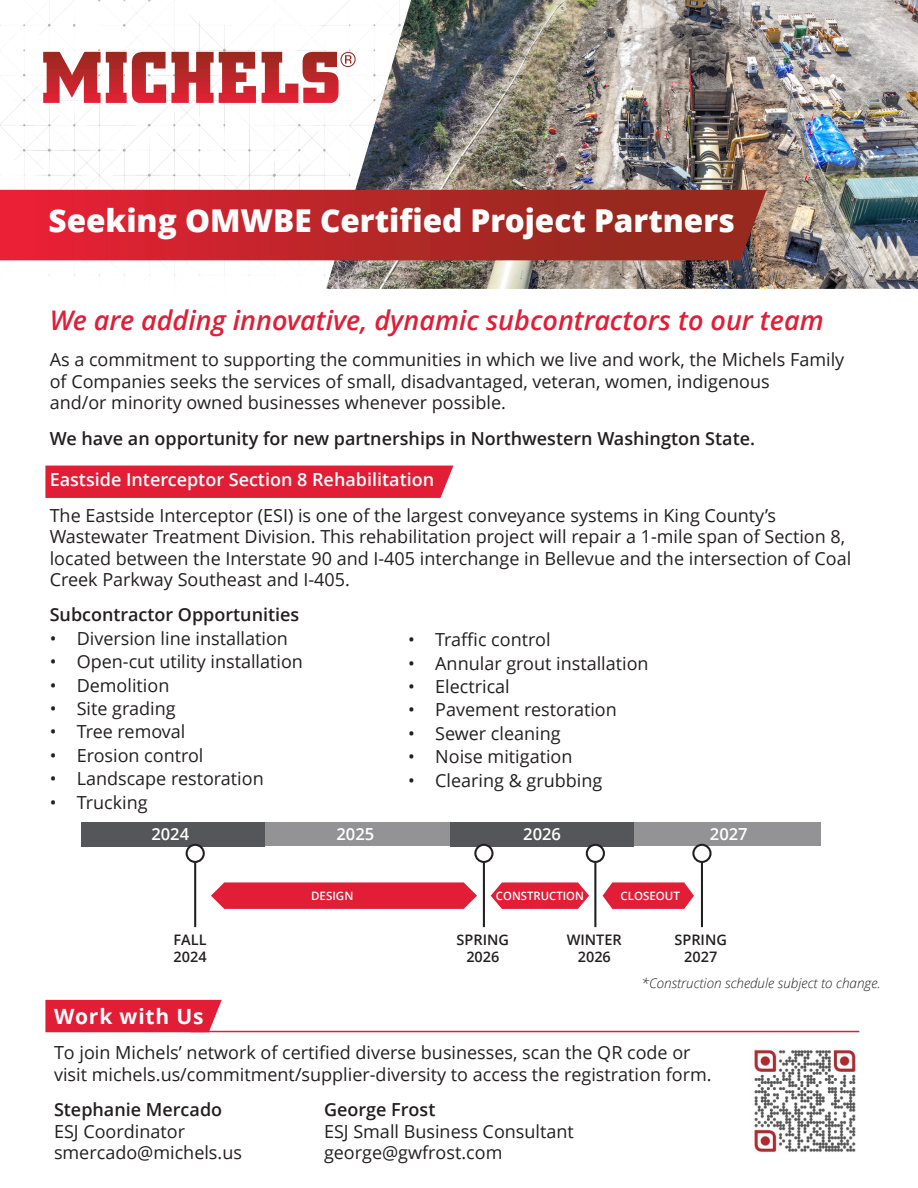
<style>
.page{position:relative;width:918px;height:1188px;background:#fff}
.page>*{position:absolute;margin:0;border:0;box-sizing:border-box;transform-origin:0 0}
.t1{font:800 31.5px "Open Sans";color:#fff}
.t2{font:italic 600 27px "Open Sans";color:#e11e36}
.t3{font:700 21px "Open Sans";letter-spacing:.04em;color:#fff}
.t4{font:18px/21.6px "Open Sans";color:#231f20}
.t5{font:600 18px "Open Sans";color:#231f20}
.t6{font:600 18px "Open Sans";color:#fff}
.t7{font:600 16.65px "Open Sans";color:#fff}
.t8{font:600 14.55px/16.6px "Open Sans";color:#231f20;text-align:center}
.t9{font:italic 300 13.5px "Open Sans";color:#231f20}
.t10{font:600 11.55px "Open Sans";color:#fff}
</style>
<div class="page">
<div style="left:45px;top:466px;width:408px;height:32px;background:#e11e36"></div>
<div style="left:45px;top:1000px;width:177px;height:32px;background:#e11e36"></div>
<img style="left:0;top:0;width:326px;height:276px">
<img style="left:326px;top:0;width:592px;height:289px">
<svg style="left:43px;top:52px;width:213px;height:51px"></svg>
<svg style="left:262px;top:52px;width:94px;height:51px"></svg>
<svg style="left:0;top:190px;width:767px;height:70px;background:#b82628"></svg>
<div style="left:82px;top:823px;width:739px;height:23px;background:#939396"></div>
<div style="left:82px;top:822px;width:183px;height:25px;background:#555659"></div>
<div style="left:186px;top:844px;width:19px;height:19px;border:2px solid #231f20;border-radius:50%"></div>
<hr style="left:194px;top:863px;width:2px;height:64px;background:#231f20">
<svg style="left:211px;top:882px;width:266px;height:27px;background:#e32d43"></svg>
<svg style="left:603px;top:882px;width:91px;height:27px;background:#e4394e"></svg>
<svg style="left:491px;top:882px;width:98px;height:27px;background:#e43a4f"></svg>
<img style="left:754px;top:1049px;width:102px;height:104px">
<hr style="left:190px;top:1031px;width:669px;height:1px;background:#e11e36">
<div style="left:450px;top:822px;width:184px;height:25px;background:#555659"></div>
<div style="left:474px;top:844px;width:20px;height:19px;border:2px solid #231f20;border-radius:50%"></div>
<hr style="left:483px;top:863px;width:2px;height:64px;background:#231f20">
<div style="left:586px;top:844px;width:19px;height:19px;border:2px solid #231f20;border-radius:50%"></div>
<hr style="left:594px;top:863px;width:2px;height:64px;background:#231f20">
<div style="left:692px;top:844px;width:20px;height:19px;border:2px solid #231f20;border-radius:50%"></div>
<hr style="left:701px;top:863px;width:2px;height:64px;background:#231f20">
<h1 class="t1" style="left:49px;top:196px;width:688px">Seeking OMWBE Certified Project Partners</h1>
<h2 class="t2" style="left:50px;top:301px;width:775px">We are adding innovative, dynamic subcontractors to our team</h2>
<p class="t4" style="left:50px;top:348px;width:796px">As a commitment to supporting the communities in which we live and work, the Michels Family of Companies seeks the services of small, disadvantaged, veteran, women, indigenous<br>and/or minority owned businesses whenever possible.</p>
<p class="t5" style="left:50px;top:426px;width:707px">We have an opportunity for new partnerships in Northwestern Washington State.</p>
<p class="t6" style="left:50px;top:468px;width:386px">Eastside Interceptor Section 8 Rehabilitation</p>
<p class="t4" style="left:50px;top:504px;width:803px">The Eastside Interceptor (ESI) is one of the largest conveyance systems in King County’s Wastewater Treatment Division. This rehabilitation project will repair a 1-mile span of Section 8, located between the Interstate 90 and I-405 interchange in Bellevue and the intersection of Coal Creek Parkway Southeast and I-405.</p>
<p class="t5" style="left:50px;top:603px;width:251px">Subcontractor Opportunities</p>
<p class="t4" style="left:50px;top:627px;width:240px">• Diversion line installation</p>
<p class="t4" style="left:50px;top:650px;width:255px">• Open-cut utility installation</p>
<p class="t4" style="left:50px;top:674px;width:121px">• Demolition</p>
<p class="t4" style="left:50px;top:697px;width:127px">• Site grading</p>
<p class="t4" style="left:50px;top:721px;width:137px">• Tree removal</p>
<p class="t4" style="left:50px;top:744px;width:155px">• Erosion control</p>
<p class="t4" style="left:50px;top:767px;width:216px">• Landscape restoration</p>
<p class="t4" style="left:50px;top:791px;width:99px">• Trucking</p>
<p class="t7" style="left:151px;top:822px;width:39px">2024</p>
<p class="t7" style="left:336px;top:822px;width:39px">2025</p>
<p class="t7" style="left:710px;top:822px;width:39px">2027</p>
<p class="t4" style="left:408px;top:628px;width:144px">• Traffic control</p>
<p class="t4" style="left:408px;top:652px;width:242px">• Annular grout installation</p>
<p class="t4" style="left:408px;top:675px;width:103px">• Electrical</p>
<p class="t4" style="left:408px;top:699px;width:210px">• Pavement restoration</p>
<p class="t4" style="left:408px;top:722px;width:154px">• Sewer cleaning</p>
<p class="t4" style="left:408px;top:745px;width:166px">• Noise mitigation</p>
<p class="t4" style="left:408px;top:769px;width:196px">• Clearing &amp; grubbing</p>
<p class="t7" style="left:523px;top:822px;width:39px">2026</p>
<p class="t10" style="left:311px;top:888px;width:44px">DESIGN</p>
<p class="t10" style="left:496px;top:888px;width:90px">CONSTRUCTION</p>
<p class="t10" style="left:620px;top:888px;width:61px">CLOSEOUT</p>
<p class="t8" style="left:174px;top:931px;width:35px;text-align:left">FALL<br>2024</p>
<p class="t8" style="left:457px;top:931px;width:54px">SPRING<br>2026</p>
<p class="t8" style="left:567px;top:931px;width:57px">WINTER<br>2026</p>
<p class="t8" style="left:674px;top:931px;width:54px">SPRING<br>2027</p>
<p class="t9" style="left:642px;top:974px;width:241px">*Construction schedule subject to change.</p>
<p class="t3" style="left:54px;top:1002px;width:151px">Work with Us</p>
<p class="t4" style="left:54px;top:1042px;width:659px">To join Michels’ network of certified diverse businesses, scan the QR code or visit michels.us/commitment/supplier-diversity to access the registration form.</p>
<p class="t5" style="left:54px;top:1097px;width:170px">Stephanie Mercado</p>
<p class="t5" style="left:324px;top:1097px;width:113px">George Frost</p>
<p class="t4" style="left:54px;top:1120px;width:133px">ESJ Coordinator</p>
<p class="t4" style="left:324px;top:1120px;width:251px">ESJ Small Business Consultant</p>
<p class="t4" style="left:54px;top:1141px;width:190px">smercado@michels.us</p>
<p class="t4" style="left:324px;top:1141px;width:180px">george@gwfrost.com</p>
</div>
